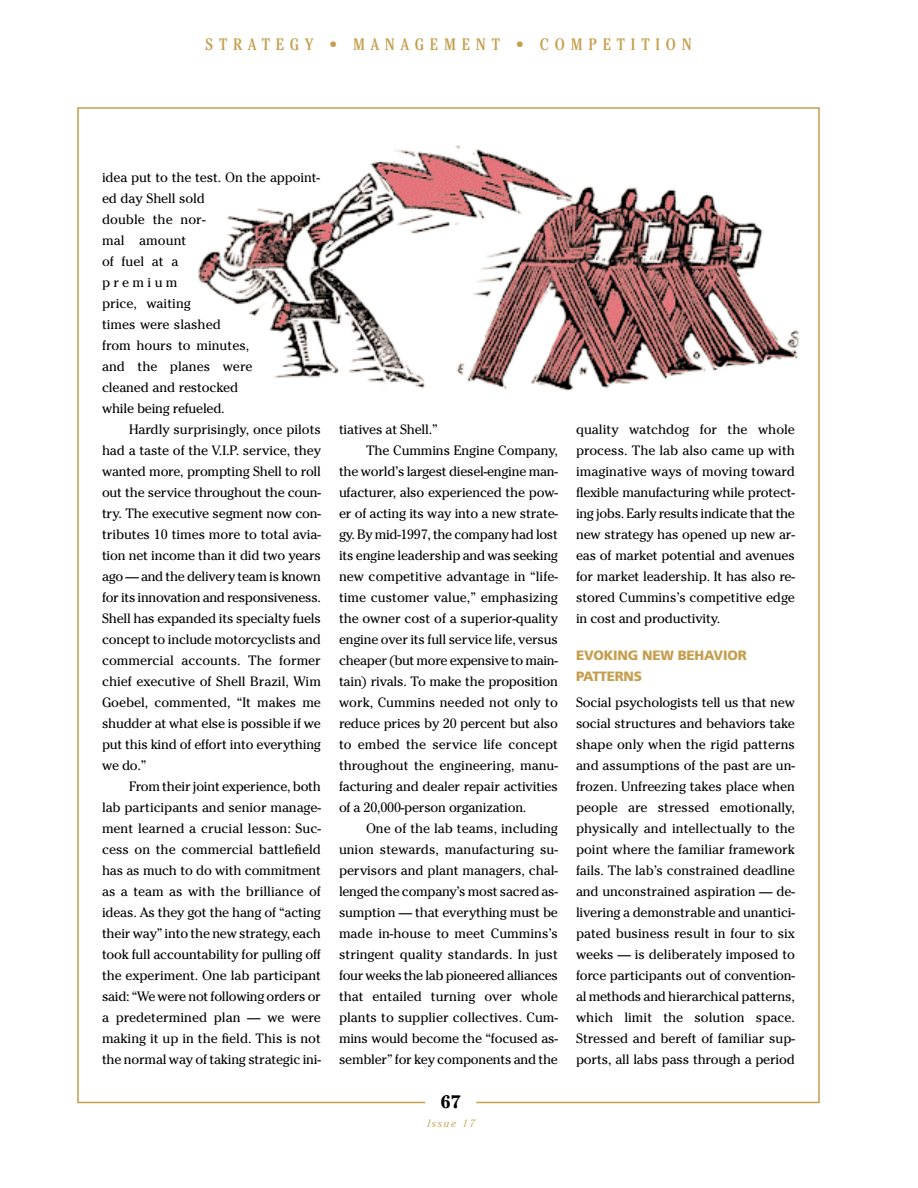
<style>
.page{position:relative;width:918px;height:1188px;background:#fff}
.page>*{position:absolute;margin:0;border:0;box-sizing:border-box;transform-origin:0 0}
.t1{font:700 18px "Cheltenham";color:#000}
.t2{font:condensed 16.5px "Cheltenham";letter-spacing:.355em;color:#c69e4d}
.t3{font:13.5px/21px "Cheltenham";letter-spacing:-.015em;color:#000;text-align:justify}
.t4{font:900 13.5px/21px "Frutiger";letter-spacing:-.02em;color:#c69e4d}
.t5{font:italic 300 10.5px "Cheltenham";letter-spacing:.16em;color:#c69e4d}
</style>
<div class="page">
<img style="left:198px;top:145px;width:601px;height:246px">
<hr style="left:77px;top:107px;width:743px;height:2px;background:#c69e4d">
<hr style="left:77px;top:1102px;width:743px;height:1px;background:#c69e4d">
<hr style="left:77px;top:108px;width:2px;height:994px;background:#c69e4d">
<hr style="left:818px;top:108px;width:2px;height:994px;background:#c69e4d">
<svg style="left:399px;top:1101px;width:104px;height:3px"></svg>
<p class="t2" style="left:205px;top:38px;width:488px">STRATEGY • MANAGEMENT • COMPETITION</p>
<p class="t3" style="left:102px;top:168px;width:220px;text-align:left">idea put to the test. On the appoint&shy;ed day Shell sold<br>double the nor-<br>mal amount<br>of fuel at a<br>premium<br>price, waiting<br>times were slashed<br>from hours to minutes,<br>and the planes were<br>cleaned and restocked<br>while being refueled.</p>
<p class="t3" style="left:102px;top:420px;width:221px;text-indent:27px">Hardly surprisingly, once pilots had a taste of the V.I.P. service, they wanted more, prompting Shell to roll out the service throughout the coun&shy;try. The executive segment now con&shy;tributes 10 times more to total avia&shy;tion net income than it did two years ago — and the delivery team is known for its innovation and responsiveness.<br>Shell has expanded its specialty fuels concept to include motorcyclists and commercial accounts. The former chief executive of Shell Brazil, Wim Goebel, commented, “It makes me shudder at what else is possible if we put this kind of effort into everything we do.”</p>
<p class="t3" style="left:102px;top:777px;width:221px;text-indent:27px">From their joint experience, both lab participants and senior manage&shy;ment learned a crucial lesson: Suc&shy;cess on the commercial battlefield has as much to do with commitment as a team as with the brilliance of ideas. As they got the hang of “acting their way” into the new strategy, each took full accountability for pulling off the experiment. One lab participant said: “We were not following orders or a predetermined plan — we were making it up in the field. This is not the normal way of taking strategic ini-</p>
<p class="t3" style="left:339px;top:420px;width:100px">tiatives at Shell.”</p>
<p class="t3" style="left:366px;top:441px;width:194px">The Cummins Engine Company,</p>
<p class="t3" style="left:339px;top:462px;width:221px">the world’s largest diesel-engine man-</p>
<p class="t3" style="left:339px;top:483px;width:220px">ufacturer, also experienced the pow-</p>
<p class="t3" style="left:339px;top:504px;width:220px">er of acting its way into a new strate-</p>
<p class="t3" style="left:339px;top:525px;width:220px">gy. By mid-1997, the company had lost</p>
<p class="t3" style="left:339px;top:546px;width:220px">its engine leadership and was seeking</p>
<p class="t3" style="left:339px;top:567px;width:221px">new competitive advantage in “life-</p>
<p class="t3" style="left:339px;top:588px;width:220px">time customer value,” emphasizing</p>
<p class="t3" style="left:339px;top:609px;width:221px">the owner cost of a superior-quality</p>
<p class="t3" style="left:339px;top:630px;width:220px">engine over its full service life, versus</p>
<p class="t3" style="left:339px;top:651px;width:220px">cheaper (but more expensive to main-</p>
<p class="t3" style="left:339px;top:672px;width:220px">tain) rivals. To make the proposition</p>
<p class="t3" style="left:339px;top:693px;width:220px">work, Cummins needed not only to</p>
<p class="t3" style="left:339px;top:714px;width:220px">reduce prices by 20 percent but also</p>
<p class="t3" style="left:339px;top:735px;width:220px">to embed the service life concept</p>
<p class="t3" style="left:339px;top:756px;width:220px">throughout the engineering, manu-</p>
<p class="t3" style="left:339px;top:777px;width:220px">facturing and dealer repair activities</p>
<p class="t3" style="left:339px;top:798px;width:189px">of a 20,000-person organization.</p>
<p class="t3" style="left:366px;top:819px;width:193px">One of the lab teams, including</p>
<p class="t3" style="left:339px;top:840px;width:220px">union stewards, manufacturing su-</p>
<p class="t3" style="left:339px;top:861px;width:220px">pervisors and plant managers, chal-</p>
<p class="t3" style="left:339px;top:882px;width:221px">lenged the company’s most sacred as-</p>
<p class="t3" style="left:339px;top:903px;width:220px">sumption — that everything must be</p>
<p class="t3" style="left:339px;top:924px;width:220px">made in-house to meet Cummins’s</p>
<p class="t3" style="left:339px;top:945px;width:220px">stringent quality standards. In just</p>
<p class="t3" style="left:339px;top:966px;width:221px">four weeks the lab pioneered alliances</p>
<p class="t3" style="left:339px;top:987px;width:221px">that entailed turning over whole</p>
<p class="t3" style="left:339px;top:1008px;width:220px">plants to supplier collectives. Cum-</p>
<p class="t3" style="left:339px;top:1029px;width:220px">mins would become the “focused as-</p>
<p class="t3" style="left:339px;top:1050px;width:220px">sembler” for key components and the</p>
<h1 class="t1" style="left:441px;top:1095px;width:22px">67</h1>
<p class="t5" style="left:427px;top:1120px;width:49px">Issue 17</p>
<p class="t3" style="left:576px;top:420px;width:221px">quality watchdog for the whole process. The lab also came up with imaginative ways of moving toward flexible manufacturing while protect&shy;ing jobs. Early results indicate that the new strategy has opened up new ar&shy;eas of market potential and avenues for market leadership. It has also re&shy;stored Cummins’s competitive edge in cost and productivity.</p>
<p class="t4" style="left:576px;top:646px;width:172px">EVOKING NEW BEHAVIOR<br>PATTERNS</p>
<p class="t3" style="left:576px;top:693px;width:221px">Social psychologists tell us that new social structures and behaviors take shape only when the rigid patterns and assumptions of the past are un&shy;frozen. Unfreezing takes place when people are stressed emotionally, physically and intellectually to the point where the familiar framework fails. The lab’s constrained deadline and unconstrained aspiration — de&shy;livering a demonstrable and unantici&shy;pated business result in four to six weeks — is deliberately imposed to force participants out of convention&shy;al methods and hierarchical patterns, which limit the solution space.<br>Stressed and bereft of familiar sup&shy;ports, all labs pass through a period</p>
</div>
